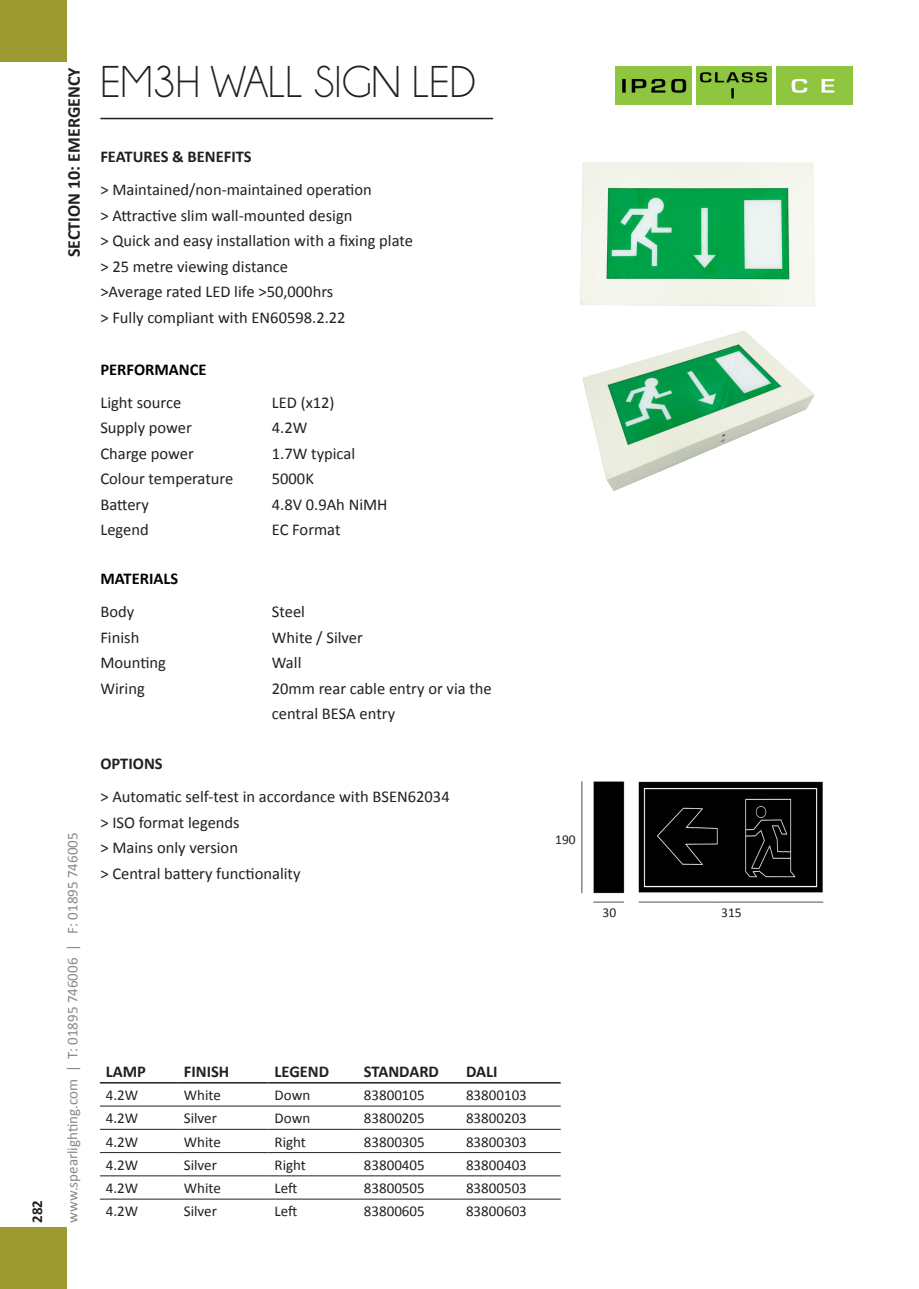
<style>
.page{position:relative;width:919px;height:1289px;background:#fff}
.page>*{position:absolute;margin:0;border:0;box-sizing:border-box;transform-origin:0 0}
.t1{font:45px "Champagne&Limousines";color:#231f20}
.t2{font:700 18px "Calibri";color:#231f20}
.t3{font:16.5px/25.5px "Calibri";color:#231f20}
.t4{font:700 16.5px "Calibri";color:#231f20}
.t5{font:700 16.5px "Calibri";color:#000}
.t6{font:15px "Calibri";color:#231f20}
.t7{font:15px "Calibri";color:#86888b}
.t8{font:700 15px "Calibri";color:#231f20}
.t9{font:13.5px "Calibri";color:#231f20}
</style>
<div class="page">
<hr style="left:100px;top:118px;width:393px;height:1px;background:#231f20">
<img style="left:580px;top:162px;width:235px;height:145px">
<img style="left:615px;top:66px;width:76px;height:38px">
<img style="left:696px;top:66px;width:75px;height:38px">
<img style="left:776px;top:66px;width:76px;height:38px">
<img style="left:582px;top:330px;width:233px;height:161px">
<img style="left:581px;top:781px;width:243px;height:122px">
<hr style="left:100px;top:1082px;width:78px;height:1px;background:#231f20">
<hr style="left:178px;top:1082px;width:90px;height:1px;background:#231f20">
<hr style="left:268px;top:1082px;width:90px;height:1px;background:#231f20">
<hr style="left:358px;top:1082px;width:102px;height:1px;background:#231f20">
<hr style="left:460px;top:1082px;width:100px;height:1px;background:#231f20">
<hr style="left:100px;top:1105px;width:78px;height:1px;background:#231f20">
<hr style="left:178px;top:1105px;width:90px;height:1px;background:#231f20">
<hr style="left:268px;top:1105px;width:90px;height:1px;background:#231f20">
<hr style="left:358px;top:1105px;width:102px;height:1px;background:#231f20">
<hr style="left:460px;top:1105px;width:100px;height:1px;background:#231f20">
<hr style="left:100px;top:1128px;width:78px;height:1px;background:#231f20">
<hr style="left:178px;top:1128px;width:90px;height:1px;background:#231f20">
<hr style="left:268px;top:1128px;width:90px;height:1px;background:#231f20">
<hr style="left:358px;top:1128px;width:102px;height:1px;background:#231f20">
<hr style="left:460px;top:1128px;width:100px;height:1px;background:#231f20">
<hr style="left:100px;top:1152px;width:78px;height:1px;background:#231f20">
<hr style="left:178px;top:1152px;width:90px;height:1px;background:#231f20">
<hr style="left:268px;top:1152px;width:90px;height:1px;background:#231f20">
<hr style="left:358px;top:1152px;width:102px;height:1px;background:#231f20">
<hr style="left:460px;top:1152px;width:100px;height:1px;background:#231f20">
<hr style="left:100px;top:1175px;width:78px;height:1px;background:#231f20">
<hr style="left:178px;top:1175px;width:90px;height:1px;background:#231f20">
<hr style="left:268px;top:1175px;width:90px;height:1px;background:#231f20">
<hr style="left:358px;top:1175px;width:102px;height:1px;background:#231f20">
<hr style="left:460px;top:1175px;width:100px;height:1px;background:#231f20">
<hr style="left:100px;top:1198px;width:78px;height:1px;background:#231f20">
<hr style="left:178px;top:1198px;width:90px;height:1px;background:#231f20">
<hr style="left:268px;top:1198px;width:90px;height:1px;background:#231f20">
<hr style="left:358px;top:1198px;width:102px;height:1px;background:#231f20">
<hr style="left:460px;top:1198px;width:100px;height:1px;background:#231f20">
<div style="left:0;top:0;width:67px;height:62px;background:#9c9a31"></div>
<div style="left:0;top:1227px;width:67px;height:61px;background:#9c9a31"></div>
<p class="t8" style="left:28px;top:1222px;width:24px;rotate:-90deg">282</p>
<p class="t2" style="left:62px;top:257px;width:192px;rotate:-90deg">SECTION 10: EMERGENCY</p>
<p class="t7" style="left:63px;top:1222px;width:392px;rotate:-90deg">www.spearlighting.com | T: 01895 746006 | F: 01895 746005</p>
<p class="t1" style="left:100px;top:60px;width:377px">EM3H WALL SIGN LED</p>
<p class="t4" style="left:100px;top:146px;width:153px">FEATURES &amp; BENEFITS</p>
<p class="t3" style="left:100px;top:177px;width:273px">&gt; Maintained/non-maintained operation</p>
<p class="t3" style="left:100px;top:202px;width:253px">&gt; Attractive slim wall-mounted design</p>
<p class="t3" style="left:100px;top:228px;width:314px">&gt; Quick and easy installation with a fixing plate</p>
<p class="t3" style="left:100px;top:253px;width:189px">&gt; 25 metre viewing distance</p>
<p class="t3" style="left:100px;top:279px;width:234px">&gt;Average rated LED life &gt;50,000hrs</p>
<p class="t3" style="left:100px;top:304px;width:247px">&gt; Fully compliant with EN60598.2.22</p>
<p class="t5" style="left:100px;top:358px;width:108px">PERFORMANCE</p>
<p class="t3" style="left:100px;top:389px;width:82px">Light source</p>
<p class="t3" style="left:100px;top:415px;width:93px">Supply power</p>
<p class="t3" style="left:100px;top:440px;width:95px">Charge power</p>
<p class="t3" style="left:100px;top:466px;width:134px">Colour temperature</p>
<p class="t3" style="left:100px;top:491px;width:50px">Battery</p>
<p class="t3" style="left:100px;top:517px;width:50px">Legend</p>
<p class="t5" style="left:100px;top:568px;width:79px">MATERIALS</p>
<p class="t3" style="left:100px;top:599px;width:35px">Body</p>
<p class="t3" style="left:100px;top:624px;width:40px">Finish</p>
<p class="t3" style="left:100px;top:650px;width:67px">Mounting</p>
<p class="t3" style="left:100px;top:675px;width:46px">Wiring</p>
<p class="t3" style="left:272px;top:389px;width:64px">LED (x12)</p>
<p class="t3" style="left:272px;top:415px;width:37px">4.2W</p>
<p class="t3" style="left:272px;top:440px;width:85px">1.7W typical</p>
<p class="t3" style="left:272px;top:466px;width:44px">5000K</p>
<p class="t3" style="left:272px;top:491px;width:117px">4.8V 0.9Ah NiMH</p>
<p class="t3" style="left:272px;top:517px;width:70px">EC Format</p>
<p class="t3" style="left:272px;top:599px;width:35px">Steel</p>
<p class="t3" style="left:272px;top:624px;width:92px">White / Silver</p>
<p class="t3" style="left:272px;top:650px;width:31px">Wall</p>
<p class="t3" style="left:272px;top:675px;width:221px">20mm rear cable entry or via the central BESA entry</p>
<p class="t4" style="left:100px;top:753px;width:64px">OPTIONS</p>
<p class="t3" style="left:100px;top:783px;width:351px">&gt; Automatic self-test in accordance with BSEN62034</p>
<p class="t3" style="left:100px;top:809px;width:141px">&gt; ISO format legends</p>
<p class="t3" style="left:100px;top:834px;width:139px">&gt; Mains only version</p>
<p class="t3" style="left:100px;top:860px;width:202px">&gt; Central battery functionality</p>
<p class="t4" style="left:106px;top:1060px;width:42px">LAMP</p>
<p class="t4" style="left:184px;top:1060px;width:47px">FINISH</p>
<p class="t4" style="left:274px;top:1060px;width:56px">LEGEND</p>
<p class="t4" style="left:364px;top:1060px;width:77px">STANDARD</p>
<p class="t4" style="left:466px;top:1060px;width:33px">DALI</p>
<p class="t6" style="left:106px;top:1085px;width:34px">4.2W</p>
<p class="t6" style="left:184px;top:1085px;width:39px">White</p>
<p class="t6" style="left:274px;top:1085px;width:37px">Down</p>
<p class="t6" style="left:364px;top:1085px;width:62px">83800105</p>
<p class="t6" style="left:466px;top:1085px;width:62px">83800103</p>
<p class="t6" style="left:106px;top:1108px;width:34px">4.2W</p>
<p class="t6" style="left:184px;top:1108px;width:35px">Silver</p>
<p class="t6" style="left:274px;top:1108px;width:37px">Down</p>
<p class="t6" style="left:364px;top:1108px;width:62px">83800205</p>
<p class="t6" style="left:466px;top:1108px;width:62px">83800203</p>
<p class="t6" style="left:106px;top:1132px;width:34px">4.2W</p>
<p class="t6" style="left:184px;top:1132px;width:39px">White</p>
<p class="t6" style="left:274px;top:1132px;width:33px">Right</p>
<p class="t6" style="left:364px;top:1132px;width:62px">83800305</p>
<p class="t6" style="left:466px;top:1132px;width:62px">83800303</p>
<p class="t6" style="left:106px;top:1155px;width:34px">4.2W</p>
<p class="t6" style="left:184px;top:1155px;width:35px">Silver</p>
<p class="t6" style="left:274px;top:1155px;width:33px">Right</p>
<p class="t6" style="left:364px;top:1155px;width:62px">83800405</p>
<p class="t6" style="left:466px;top:1155px;width:62px">83800403</p>
<p class="t6" style="left:106px;top:1178px;width:34px">4.2W</p>
<p class="t6" style="left:184px;top:1178px;width:39px">White</p>
<p class="t6" style="left:274px;top:1178px;width:24px">Left</p>
<p class="t6" style="left:364px;top:1178px;width:62px">83800505</p>
<p class="t6" style="left:466px;top:1178px;width:62px">83800503</p>
<p class="t6" style="left:106px;top:1201px;width:34px">4.2W</p>
<p class="t6" style="left:184px;top:1201px;width:35px">Silver</p>
<p class="t6" style="left:274px;top:1201px;width:24px">Left</p>
<p class="t6" style="left:364px;top:1201px;width:62px">83800605</p>
<p class="t6" style="left:466px;top:1201px;width:62px">83800603</p>
<p class="t9" style="left:555px;top:830px;width:22px">190</p>
<p class="t9" style="left:602px;top:904px;width:15px">30</p>
<p class="t9" style="left:721px;top:904px;width:22px">315</p>
</div>
